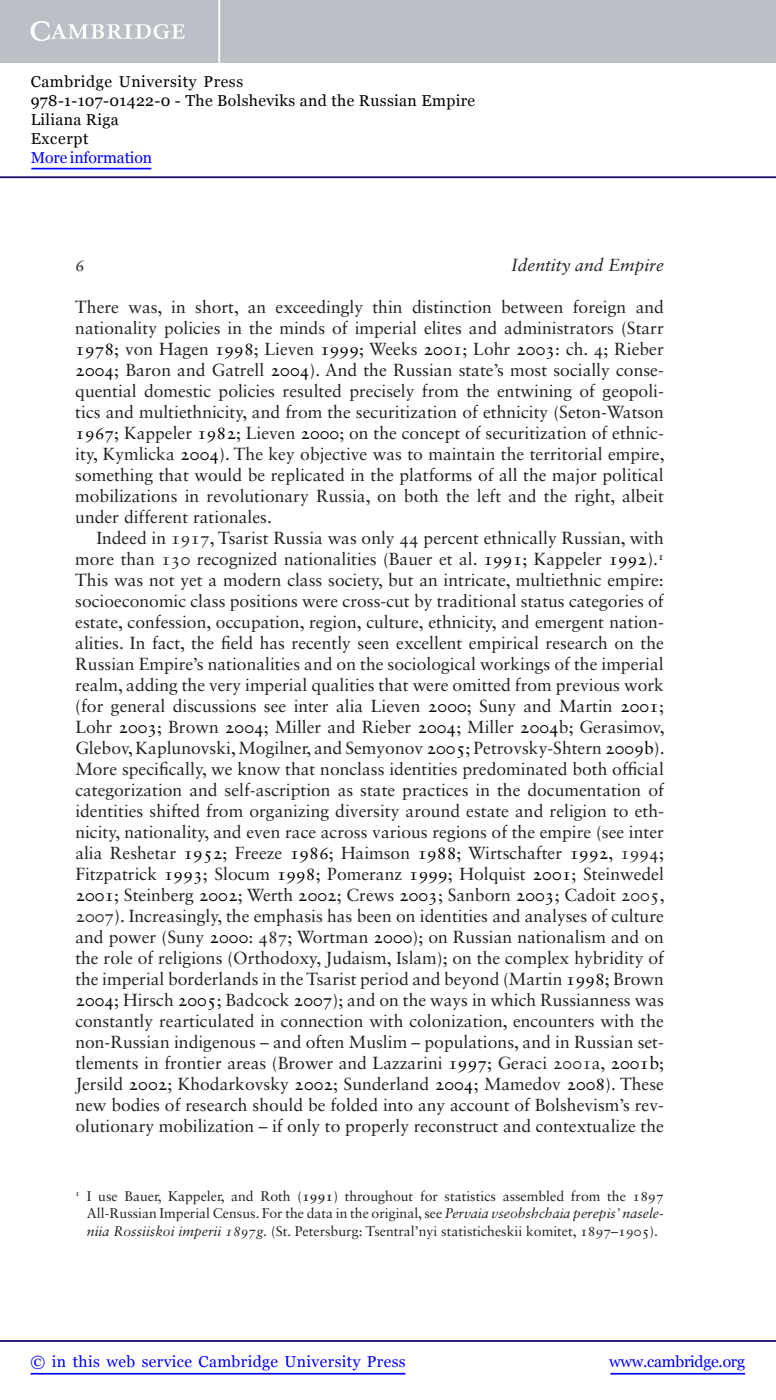
<style>
.page{position:relative;width:776px;height:1400px;background:#fff}
.page>*{position:absolute;margin:0;border:0;box-sizing:border-box;transform-origin:0 0}
.t1{font:17.5px "Sabon LT Std";color:#231f20}
.t2{font:italic 17.5px "Sabon LT Std";color:#231f20}
.t3{font:16.62px "Sabon LT Std";color:#231f20}
.t4{font:15.75px/18.9px "Georgia";letter-spacing:.025em;color:#000}
.t5{font:15.75px "Georgia";letter-spacing:.025em;color:#00f}
.t6{font:15.75px "Georgia";letter-spacing:-.015em;color:#00f}
.t7{font:15.75px "Georgia";letter-spacing:-.01em;color:#00f}
.t8{font:14px/17.5px "Sabon LT Std";color:#231f20;text-align:justify}
.s1{color:#000}
.s2{font-style:italic}
</style>
<div class="page">
<div style="left:0;top:0;width:775px;height:63px;background:#bac0c6"></div>
<svg style="left:31px;top:21px;width:154px;height:20px"></svg>
<hr style="left:218px;top:0;width:2px;height:63px;background:#fff">
<hr style="left:0;top:176px;width:775px;height:2px;background:#150666">
<hr style="left:610px;top:1373px;width:134px;height:2px;background:#00f">
<hr style="left:0;top:1340px;width:775px;height:2px;background:#150666">
<hr style="left:31px;top:1373px;width:374px;height:2px;background:#00f">
<hr style="left:31px;top:168px;width:120px;height:1px;background:#00f">
<p class="t4" style="left:31px;top:72px;width:446px">Cambridge University Press<br>978-1-107-01422-0 - The Bolsheviks and the Russian Empire<br>Liliana Riga<br>Excerpt</p>
<p class="t7" style="left:31px;top:148px;width:123px">More information</p>
<p class="t3" style="left:75px;top:255px;width:11px">6</p>
<p class="t2" style="left:511px;top:255px;width:154px">Identity and Empire</p>
<p class="t1" style="left:75px;top:297px;width:590px">There was, in short, an exceedingly thin distinction between foreign and</p>
<p class="t1" style="left:75px;top:318px;width:590px">nationality policies in the minds of imperial elites and administrators (Starr</p>
<p class="t1" style="left:75px;top:339px;width:589px"><span class="s1">1978</span>; von Hagen <span class="s1">1998</span>; Lieven <span class="s1">1999</span>; Weeks <span class="s1">2001</span>; Lohr <span class="s1">2003</span>: ch. 4; Rieber</p>
<p class="t1" style="left:75px;top:360px;width:589px"><span class="s1">2004</span>; Baron and Gatrell <span class="s1">2004</span>). And the Russian state’s most socially conse-</p>
<p class="t1" style="left:75px;top:381px;width:590px">quential domestic policies resulted precisely from the entwining of geopoli-</p>
<p class="t1" style="left:75px;top:402px;width:589px">tics and multiethnicity, and from the securitization of ethnicity (Seton-Watson</p>
<p class="t1" style="left:75px;top:423px;width:589px"><span class="s1">1967</span>; Kappeler <span class="s1">1982</span>; Lieven <span class="s1">2000</span>; on the concept of securitization of ethnic-</p>
<p class="t1" style="left:75px;top:444px;width:590px">ity, Kymlicka <span class="s1">2004</span>). The key objective was to maintain the territorial empire,</p>
<p class="t1" style="left:75px;top:465px;width:589px">something that would be replicated in the platforms of all the major political</p>
<p class="t1" style="left:75px;top:486px;width:589px">mobilizations in revolutionary Russia, on both the left and the right, albeit</p>
<p class="t1" style="left:75px;top:507px;width:198px">under different rationales.</p>
<p class="t1" style="left:96px;top:528px;width:568px">Indeed in 1917, Tsarist Russia was only 44 percent ethnically Russian, with</p>
<p class="t1" style="left:75px;top:549px;width:589px">more than 130 recognized nationalities (Bauer et al. <span class="s1">1991</span>; Kappeler <span class="s1">1992</span>).<sup>1</sup></p>
<p class="t1" style="left:75px;top:570px;width:589px">This was not yet a modern class society, but an intricate, multiethnic empire:</p>
<p class="t1" style="left:75px;top:591px;width:589px">socioeconomic class positions were cross-cut by traditional status categories of</p>
<p class="t1" style="left:75px;top:612px;width:589px">estate, confession, occupation, region, culture, ethnicity, and emergent nation-</p>
<p class="t1" style="left:75px;top:633px;width:590px">alities. In fact, the field has recently seen excellent empirical research on the</p>
<p class="t1" style="left:75px;top:654px;width:589px">Russian Empire’s nationalities and on the sociological workings of the imperial</p>
<p class="t1" style="left:75px;top:675px;width:590px">realm, adding the very imperial qualities that were omitted from previous work</p>
<p class="t1" style="left:75px;top:696px;width:590px">(for general discussions see inter alia Lieven <span class="s1">2000</span>; Suny and Martin <span class="s1">2001</span>;</p>
<p class="t1" style="left:75px;top:717px;width:590px">Lohr <span class="s1">2003</span>; Brown <span class="s1">2004</span>; Miller and Rieber <span class="s1">2004</span>; Miller <span class="s1">2004</span>b; Gerasimov,</p>
<p class="t1" style="left:75px;top:738px;width:590px">Glebov, Kaplunovski, Mogilner, and Semyonov <span class="s1">2005</span>; Petrovsky-Shtern <span class="s1">2009b</span>).</p>
<p class="t1" style="left:75px;top:759px;width:590px">More specifically, we know that nonclass identities predominated both official</p>
<p class="t1" style="left:75px;top:780px;width:589px">categorization and self-ascription as state practices in the documentation of</p>
<p class="t1" style="left:75px;top:801px;width:590px">identities shifted from organizing diversity around estate and religion to eth-</p>
<p class="t1" style="left:75px;top:822px;width:590px">nicity, nationality, and even race across various regions of the empire (see inter</p>
<p class="t1" style="left:75px;top:843px;width:590px">alia Reshetar <span class="s1">1952</span>; Freeze <span class="s1">1986</span>; Haimson <span class="s1">1988</span>; Wirtschafter <span class="s1">1992</span>, 1994;</p>
<p class="t1" style="left:75px;top:864px;width:589px">Fitzpatrick <span class="s1">1993</span>; Slocum <span class="s1">1998</span>; Pomeranz <span class="s1">1999</span>; Holquist <span class="s1">2001</span>; Steinwedel</p>
<p class="t1" style="left:75px;top:885px;width:590px"><span class="s1">2001</span>; Steinberg <span class="s1">2002</span>; Werth <span class="s1">2002</span>; Crews <span class="s1">2003</span>; Sanborn <span class="s1">2003</span>; Cadoit 2005,</p>
<p class="t1" style="left:75px;top:906px;width:589px">2007). Increasingly, the emphasis has been on identities and analyses of culture</p>
<p class="t1" style="left:75px;top:927px;width:589px">and power (Suny <span class="s1">2000</span>: 487; Wortman <span class="s1">2000</span>); on Russian nationalism and on</p>
<p class="t1" style="left:75px;top:948px;width:590px">the role of religions (Orthodoxy, Judaism, Islam); on the complex hybridity of</p>
<p class="t1" style="left:75px;top:969px;width:589px">the imperial borderlands in the Tsarist period and beyond (Martin <span class="s1">1998</span>; Brown</p>
<p class="t1" style="left:75px;top:990px;width:589px"><span class="s1">2004</span>; Hirsch <span class="s1">2005</span>; Badcock <span class="s1">2007</span>); and on the ways in which Russianness was</p>
<p class="t1" style="left:75px;top:1011px;width:589px">constantly rearticulated in connection with colonization, encounters with the</p>
<p class="t1" style="left:75px;top:1032px;width:590px">non-Russian indigenous – and often Muslim – populations, and in Russian set-</p>
<p class="t1" style="left:75px;top:1053px;width:590px">tlements in frontier areas (Brower and Lazzarini <span class="s1">1997</span>; Geraci 2001a, <span class="s1">2001b</span>;</p>
<p class="t1" style="left:75px;top:1074px;width:589px">Jersild <span class="s1">2002</span>; Khodarkovsky <span class="s1">2002</span>; Sunderland <span class="s1">2004</span>; Mamedov <span class="s1">2008</span>). These</p>
<p class="t1" style="left:75px;top:1095px;width:590px">new bodies of research should be folded into any account of Bolshevism’s rev-</p>
<p class="t1" style="left:75px;top:1116px;width:589px">olutionary mobilization – if only to properly reconstruct and contextualize the</p>
<p class="t8" style="left:87px;top:1187px;width:578px;text-indent:-12px"><sup>1</sup> I use Bauer, Kappeler, and Roth (<span class="s1">1991</span>) throughout for statistics assembled from the 1897<br>All-Russian Imperial Census. For the data in the original, see <span class="s2">Pervaia vseobshchaia perepis’ nasele&shy;niia Rossiiskoi imperii 1897g.</span> (St. Petersburg: Tsentral’nyi statisticheskii komitet, 1897–1905).</p>
<p class="t5" style="left:31px;top:1352px;width:376px">© in this web service Cambridge University Press</p>
<p class="t6" style="left:608px;top:1352px;width:137px">www.cambridge.org</p>
</div>
